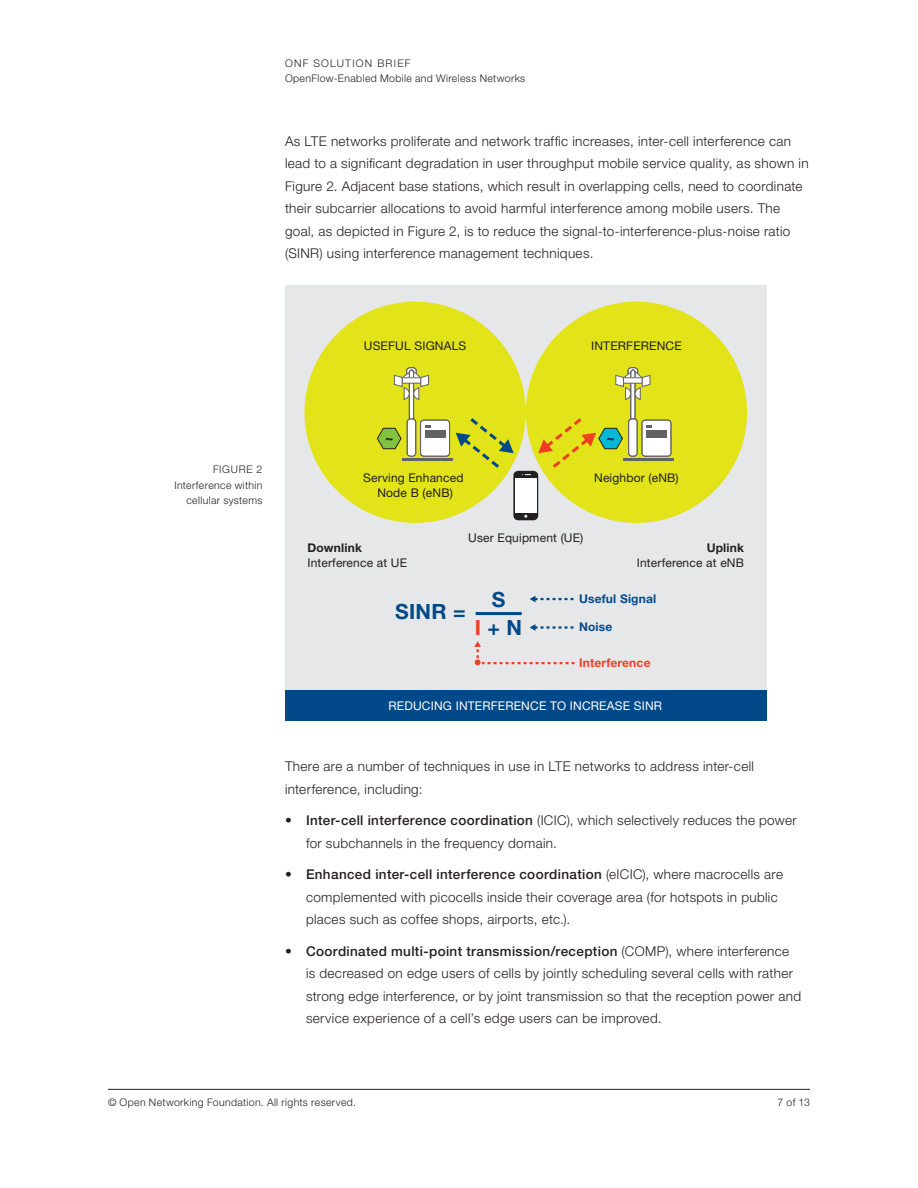
<style>
.page{position:relative;width:918px;height:1188px;background:#fff}
.page>*{position:absolute;margin:0;border:0;box-sizing:border-box;transform-origin:0 0}
.t1{font:700 21px/28px "Helvetica Neue";color:#014989;text-align:center}
.t2{font:700 15px "Helvetica Neue";color:#231f20}
.List__Long_Bullets{font:300 13.5px/22.5px "Helvetica Neue";letter-spacing:.025em;color:#231f20}
.Body_text{font:300 13.5px/22.5px "Helvetica Neue";letter-spacing:.025em;color:#231f20}
.t3{font:12px/15px "Helvetica Neue";letter-spacing:.015em;color:#231f20;text-align:center}
.t4{font:12px "Helvetica Neue";letter-spacing:.015em;color:#fff}
.t5{font:700 12px "Helvetica Neue";letter-spacing:.015em;color:#014989}
.t6{font:700 12px "Helvetica Neue";letter-spacing:.015em;color:#ef3e22}
.Text{font:300 10.5px/15.8px "Helvetica Neue";letter-spacing:.035em;color:#231f20}
.s1{font-weight:700}
.s2{color:#ef3e22}
.s3{font-weight:500}
</style>
<div class="page">
<hr style="left:108px;top:1089px;width:702px;height:1px;background:#231f20">
<div style="left:285px;top:285px;width:482px;height:406px;background:#e6e7e9"></div>
<div style="left:304px;top:302px;width:222px;height:221px;background:#e2e318;border-radius:50%"></div>
<div style="left:526px;top:302px;width:221px;height:221px;background:#e2e318;border-radius:50%"></div>
<hr style="left:476px;top:612px;width:46px;height:3px;background:#014989">
<svg style="left:530px;top:596px;width:44px;height:6px"></svg>
<svg style="left:530px;top:624px;width:44px;height:7px"></svg>
<svg style="left:474px;top:641px;width:101px;height:24px"></svg>
<div style="left:285px;top:691px;width:482px;height:30px;background:#014989"></div>
<div style="left:406px;top:367px;width:10px;height:13px;border:1px solid #636366;border-radius:3px"></div>
<div style="left:407px;top:419px;width:9px;height:37px;background:#fff;border-radius:3px"></div>
<div style="left:407px;top:419px;width:9px;height:37px;border:1px solid #636366;border-radius:3px"></div>
<div style="left:421px;top:420px;width:29px;height:36px;background:#fff;border-radius:3px"></div>
<div style="left:420px;top:420px;width:30px;height:36px;border:1px solid #636366;border-radius:3px"></div>
<div style="left:425px;top:430px;width:21px;height:8px;background:#636366"></div>
<svg style="left:377px;top:370px;width:54px;height:79px"></svg>
<hr style="left:402px;top:458px;width:51px;height:3px;background:#636366">
<div style="left:628px;top:367px;width:10px;height:13px;border:1px solid #636366;border-radius:3px"></div>
<div style="left:642px;top:420px;width:29px;height:36px;background:#fff;border-radius:3px"></div>
<div style="left:642px;top:420px;width:29px;height:36px;border:1px solid #636366;border-radius:3px"></div>
<div style="left:647px;top:430px;width:20px;height:8px;background:#636366"></div>
<hr style="left:623px;top:458px;width:51px;height:3px;background:#636366">
<svg style="left:456px;top:370px;width:196px;height:150px"></svg>
<div style="left:515px;top:478px;width:21px;height:35px;background:#fff"></div>
<p class="Text" style="left:285px;top:55px;width:242px;line-height:15px">ONF SOLUTION BRIEF<br>OpenFlow-Enabled Mobile and Wireless Networks</p>
<p class="Body_text" style="left:285px;top:129px;width:525px">As LTE networks proliferate and network traffic increases, inter-cell interference can lead to a significant degradation in user throughput mobile service quality, as shown in Figure 2. Adjacent base stations, which result in overlapping cells, need to coordinate their subcarrier allocations to avoid harmful interference among mobile users. The goal, as depicted in Figure 2, is to reduce the signal-to-interference-plus-noise ratio (SINR) using interference management techniques.</p>
<p class="t3" style="left:364px;top:338px;width:104px">USEFUL SIGNALS</p>
<p class="t3" style="left:591px;top:338px;width:92px">INTERFERENCE</p>
<p class="Text" style="left:174px;top:461px;width:90px;text-align:right">FIGURE 2<br>Interference within cellular systems</p>
<p class="t2" style="left:385px;top:429px;width:10px">~</p>
<p class="t2" style="left:606px;top:429px;width:10px">~</p>
<p class="t3" style="left:363px;top:470px;width:102px">Serving Enhanced<br>Node B (eNB)</p>
<p class="t3" style="left:594px;top:470px;width:86px">Neighbor (eNB)</p>
<p class="t3" style="left:468px;top:530px;width:117px">User Equipment (UE)</p>
<p class="t3" style="left:307px;top:540px;width:101px;text-align:left"><span class="s1">Downlink<br></span>Interference at UE</p>
<p class="t3" style="left:637px;top:540px;width:109px;text-align:right"><span class="s1">Uplink<br></span>Interference at eNB</p>
<p class="t1" style="left:475px;top:585px;width:49px">S<br><span class="s2">I</span> + N</p>
<p class="t5" style="left:579px;top:591px;width:79px">Useful Signal</p>
<p class="t1" style="left:395px;top:597px;width:72px">SINR =</p>
<p class="t5" style="left:579px;top:620px;width:35px">Noise</p>
<p class="t6" style="left:579px;top:655px;width:73px">Interference</p>
<p class="t4" style="left:389px;top:698px;width:275px">REDUCING INTERFERENCE TO INCREASE SINR</p>
<p class="Body_text" style="left:285px;top:755px;width:471px">There are a number of techniques in use in LTE networks to address inter-cell interference, including:</p>
<p class="List__Long_Bullets" style="left:306px;top:809px;width:492px;text-indent:-21px">• <span class="s3">Inter-cell interference coordination</span> (ICIC), which selectively reduces the power for subchannels in the frequency domain.</p>
<p class="List__Long_Bullets" style="left:306px;top:863px;width:479px;text-indent:-21px">• <span class="s3">Enhanced inter-cell interference coordination</span> (eICIC), where macrocells are complemented with picocells inside their coverage area (for hotspots in public places such as coffee shops, airports, etc.).</p>
<p class="List__Long_Bullets" style="left:306px;top:939px;width:497px;text-indent:-21px">• <span class="s3">Coordinated multi-point transmission/reception</span> (COMP), where interference is decreased on edge users of cells by jointly scheduling several cells with rather strong edge interference, or by joint transmission so that the reception power and service experience of a cell’s edge users can be improved.</p>
<p class="Text" style="left:108px;top:1094px;width:249px">© Open Networking Foundation. All rights reserved.</p>
<p class="Text" style="left:778px;top:1095px;width:34px">7 of 13</p>
</div>
